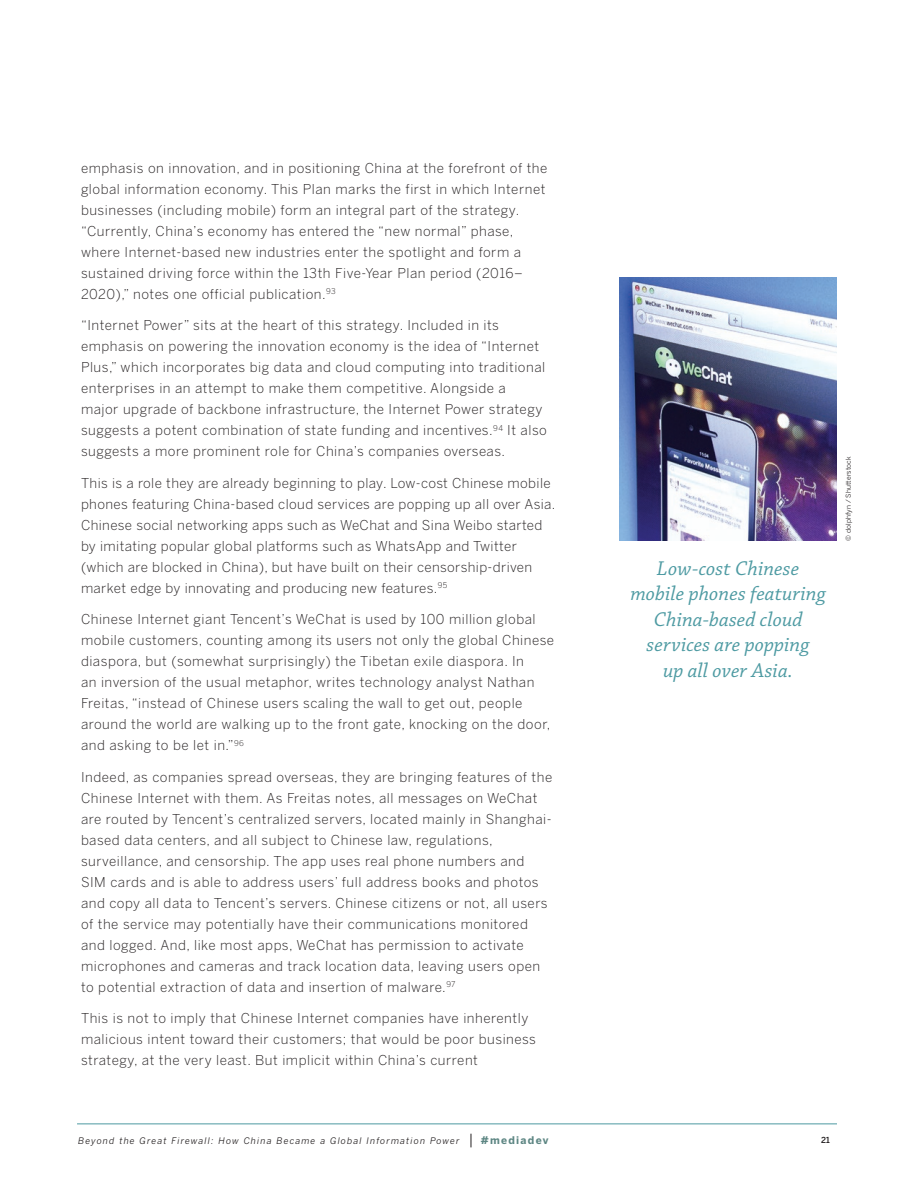
<style>
.page{position:relative;width:918px;height:1188px;background:#fff}
.page>*{position:absolute;margin:0;border:0;box-sizing:border-box;transform-origin:0 0}
.pull_quote{font:italic 21px/25.5px "Chaparral Pro";letter-spacing:.005em;color:#4d9aa2;text-align:center}
.body{font:300 13.5px/21px "Benton Sans";letter-spacing:.035em;color:#231f20}
.t1{font:700 10.5px "Benton Sans";letter-spacing:.12em;color:#5d8683}
.t2{font:italic 9px "Benton Sans";letter-spacing:.125em;color:#231f20}
.t3{font:500 8.25px "Benton Sans";color:#231f20}
.photo_credit{font:6.75px "Benton Sans";letter-spacing:.02em;color:#231f20}
</style>
<div class="page">
<hr style="left:77px;top:1124px;width:760px;height:1px;background:#4d9aa2">
<svg style="left:471px;top:1134px;width:1px;height:13px"></svg>
<img style="left:619px;top:277px;width:218px;height:264px">
<p class="body" style="left:81px;top:157px;width:468px">emphasis on innovation, and in positioning China at the forefront of the global information economy. This Plan marks the first in which Internet businesses (including mobile) form an integral part of the strategy. “Currently, China’s economy has entered the “new normal” phase, where Internet-based new industries enter the spotlight and form a sustained driving force within the 13th Five-Year Plan period (2016– 2020),” notes one official publication.<sup>93</sup></p>
<p class="body" style="left:81px;top:315px;width:467px">“Internet Power” sits at the heart of this strategy. Included in its emphasis on powering the innovation economy is the idea of “Internet Plus,” which incorporates big data and cloud computing into traditional enterprises in an attempt to make them competitive. Alongside a major upgrade of backbone infrastructure, the Internet Power strategy suggests a potent combination of state funding and incentives.<sup>94</sup> It also suggests a more prominent role for China’s companies overseas.</p>
<p class="body" style="left:81px;top:472px;width:476px">This is a role they are already beginning to play. Low-cost Chinese mobile phones featuring China-based cloud services are popping up all over Asia.<br>Chinese social networking apps such as WeChat and Sina Weibo started by imitating popular global platforms such as WhatsApp and Twitter (which are blocked in China), but have built on their censorship-driven market edge by innovating and producing new features.<sup>95</sup></p>
<p class="body" style="left:81px;top:609px;width:475px">Chinese Internet giant Tencent’s WeChat is used by 100 million global mobile customers, counting among its users not only the global Chinese diaspora, but (somewhat surprisingly) the Tibetan exile diaspora. In<br>an inversion of the usual metaphor, writes technology analyst Nathan Freitas, “instead of Chinese users scaling the wall to get out, people around the world are walking up to the front gate, knocking on the door, and asking to be let in.”<sup>96</sup></p>
<p class="body" style="left:81px;top:766px;width:473px">Indeed, as companies spread overseas, they are bringing features of the Chinese Internet with them. As Freitas notes, all messages on WeChat are routed by Tencent’s centralized servers, located mainly in Shanghai&shy;based data centers, and all subject to Chinese law, regulations, surveillance, and censorship. The app uses real phone numbers and SIM cards and is able to address users’ full address books and photos and copy all data to Tencent’s servers. Chinese citizens or not, all users of the service may potentially have their communications monitored and logged. And, like most apps, WeChat has permission to activate microphones and cameras and track location data, leaving users open to potential extraction of data and insertion of malware.<sup>97</sup></p>
<p class="body" style="left:81px;top:1008px;width:457px">This is not to imply that Chinese Internet companies have inherently malicious intent toward their customers; that would be poor business strategy, at the very least. But implicit within China’s current</p>
<p class="pull_quote" style="left:630px;top:556px;width:197px">Low-cost Chinese mobile phones featuring<br>China‑based cloud services are popping<br>up all over Asia.</p>
<p class="photo_credit" style="left:845px;top:541px;width:86px;rotate:-90deg">© dolphfyn / Shutterstock</p>
<p class="t2" style="left:78px;top:1135px;width:383px">Beyond the Great Firewall: How China Became a Global Information Power</p>
<p class="t1" style="left:481px;top:1133px;width:69px">#mediadev</p>
<p class="t3" style="left:821px;top:1135px;width:10px">21</p>
</div>
